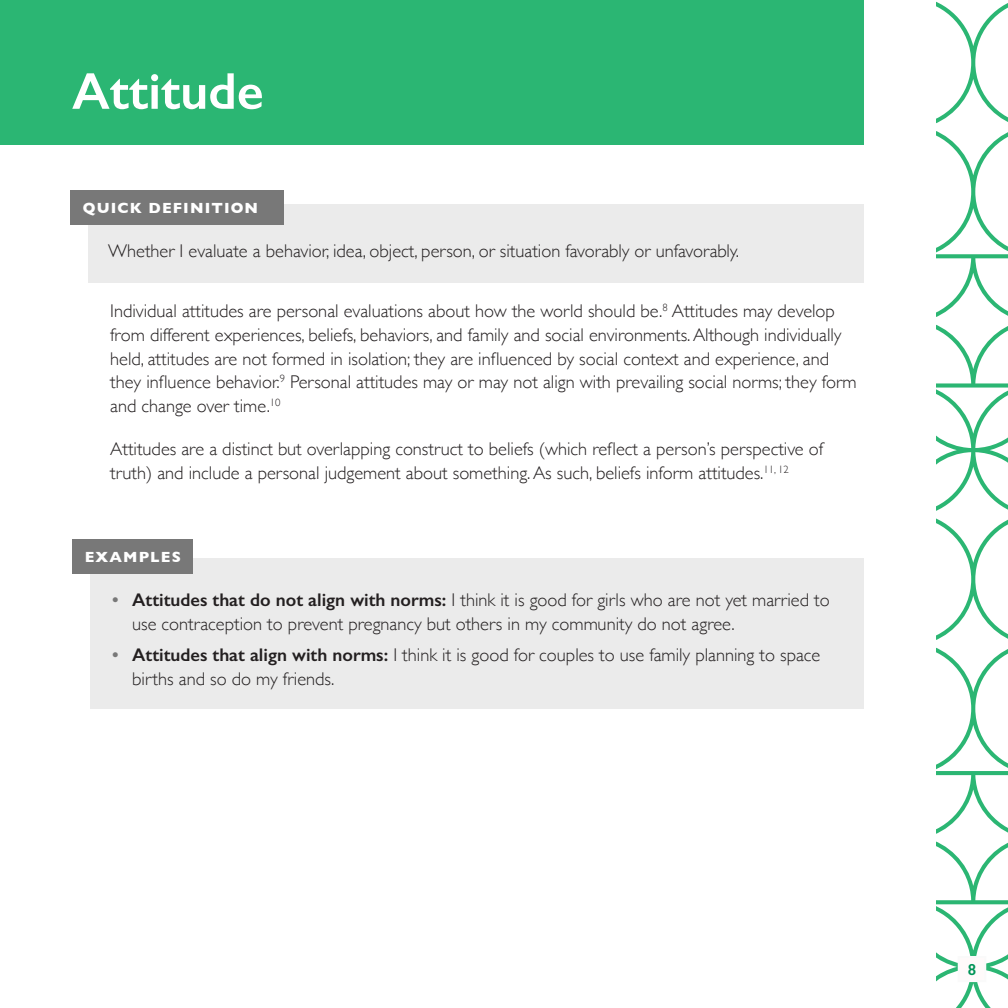
<style>
.page{position:relative;width:1008px;height:1008px;background:#fff}
.page>*{position:absolute;margin:0;border:0;box-sizing:border-box;transform-origin:0 0}
.Name{font:600 52px "Gill Sans";color:#fff}
.t1{font:300 18.4px/23.6px "Gill Sans";color:#231f20}
.t2{font:600 16px "Gill Sans";color:#009457}
.t3{font:700 15px "Gill Sans";letter-spacing:.075em;color:#fff}
.s1{font-weight:600;color:#787878}
.s2{font-weight:600}
</style>
<div class="page">
<svg style="left:936px;top:1px;width:72px;height:1007px"></svg>
<div style="left:959px;top:957px;width:26px;height:24px;background:#fffafa"></div>
<div style="left:90px;top:559px;width:774px;height:150px;background:#ebebeb"></div>
<div style="left:88px;top:205px;width:776px;height:78px;background:#ebebeb"></div>
<div style="left:0;top:0;width:864px;height:145px;background:#2bb673"></div>
<div style="left:71px;top:191px;width:213px;height:34px;background:#787878"></div>
<div style="left:73px;top:540px;width:120px;height:34px;background:#787878"></div>
<p class="Name" style="left:72px;top:60px;width:193px">Attitude</p>
<p class="t3" style="left:83px;top:196px;width:177px">QUICK DEFINITION</p>
<p class="t1" style="left:108px;top:239px;width:632px">Whether I evaluate a behavior, idea, object, person, or situation favorably or unfavorably.</p>
<p class="t1" style="left:110px;top:299px;width:748px">Individual attitudes are personal evaluations about how the world should be.<sup>8</sup> Attitudes may develop from different experiences, beliefs, behaviors, and family and social environments. Although individually held, attitudes are not formed in isolation; they are influenced by social context and experience, and they influence behavior.<sup>9</sup> Personal attitudes may or may not align with prevailing social norms; they form and change over time.<sup>10</sup></p>
<p class="t1" style="left:110px;top:437px;width:715px">Attitudes are a distinct but overlapping construct to beliefs (which reflect a person’s perspective of truth) and include a personal judgement about something. As such, beliefs inform attitudes.<sup>11,</sup> <sup>12</sup></p>
<p class="t3" style="left:85px;top:545px;width:98px">EXAMPLES</p>
<p class="t1" style="left:132px;top:587px;width:699px;text-indent:-20px"><span class="s1">•</span> <span class="s2">Attitudes that do not align with norms:</span> I think it is good for girls who are not yet married to use contraception to prevent pregnancy but others in my community do not agree.</p>
<p class="t1" style="left:132px;top:643px;width:690px;text-indent:-20px"><span class="s1">•</span> <span class="s2">Attitudes that align with norms:</span> I think it is good for couples to use family planning to space births and so do my friends.</p>
<p class="t2" style="left:968px;top:960px;width:10px">8</p>
</div>
